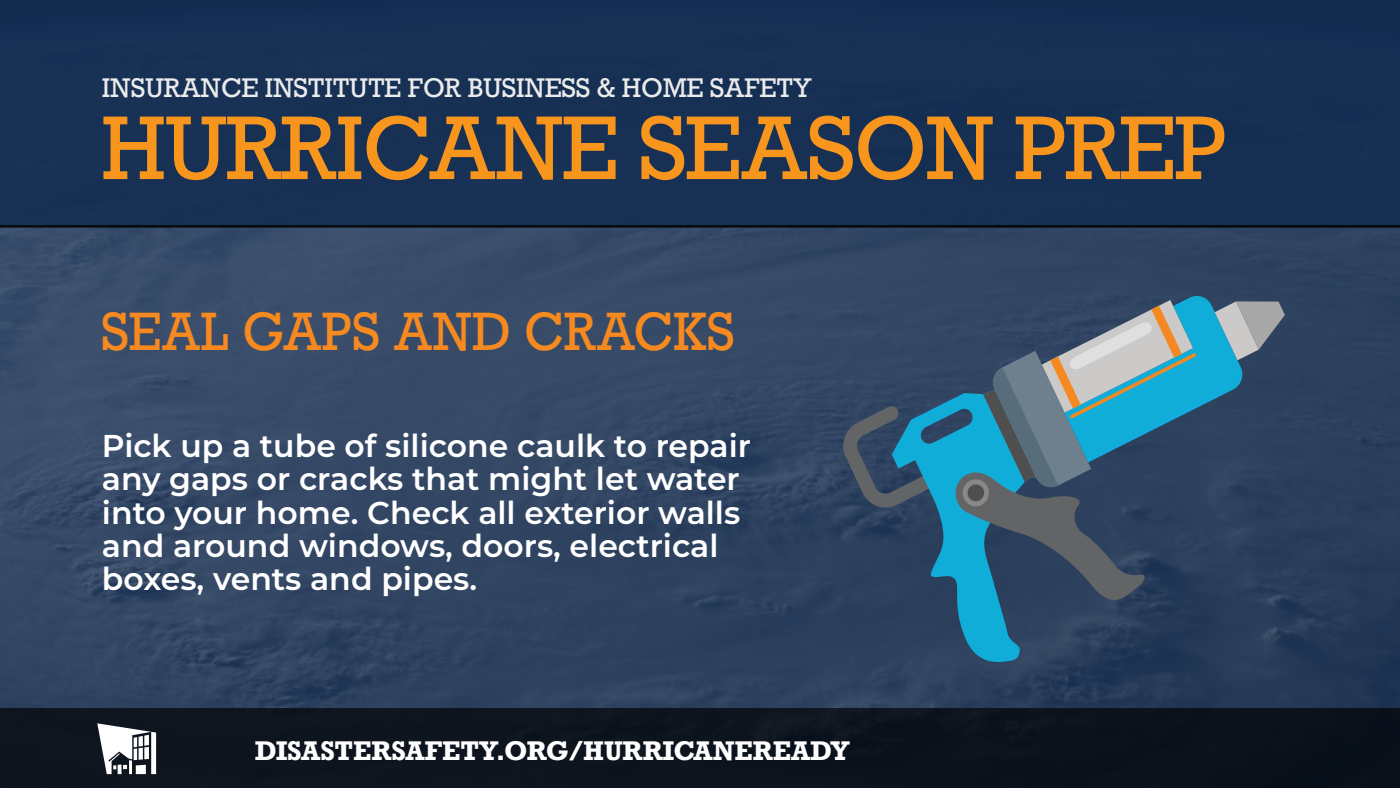
<style>
.page{position:relative;width:1400px;height:788px;background:#fff}
.page>*{position:absolute;margin:0;border:0;box-sizing:border-box;transform-origin:0 0}
.Title_03_white{font:84.88px "Rockwell";letter-spacing:-.02em;color:#f7951d}
.title-rockwell36{font:50.75px "Rockwell";color:#f6891f;scale:.96 1}
.Paragraph_Style_2{font:600 31.5px/33.2px "Montserrat";color:#fff}
.Title_03_white-2{font:25.38px "Rockwell";letter-spacing:-.01em;color:#ebebeb}
.Title_09_white{font:700 25.38px "Rockwell";color:#fff}
</style>
<div class="page">
<div style="left:0;top:0;width:1400px;height:788px;background:linear-gradient(to right,#394d6a,#293d5b)"></div>
<div style="left:0;top:0;width:1400px;height:228px;background:#173054"></div>
<div style="left:0;top:708px;width:1400px;height:80px;background:#0d141e"></div>
<svg style="left:97px;top:723px;width:59px;height:51px"></svg>
<svg style="left:861px;top:616px;width:199px;height:58px;background:#295574"></svg>
<svg style="left:831px;top:276px;width:456px;height:340px;background:#3b607a"></svg>
<p class="Title_03_white-2" style="left:102px;top:72px;width:712px">INSURANCE INSTITUTE FOR BUSINESS &amp; HOME SAFETY</p>
<p class="Title_03_white" style="left:101px;top:96px;width:1127px">HURRICANE SEASON PREP</p>
<p class="title-rockwell36" style="left:101px;top:300px;width:662px">SEAL GAPS AND CRACKS</p>
<p class="Paragraph_Style_2" style="left:102px;top:428px;width:651px">Pick up a tube of silicone caulk to repair any gaps or cracks that might let water into your home. Check all exterior walls and around windows, doors, electrical boxes, vents and pipes.</p>
<p class="Title_09_white" style="left:255px;top:734px;width:596px">DISASTERSAFETY.ORG/HURRICANEREADY</p>
</div>
